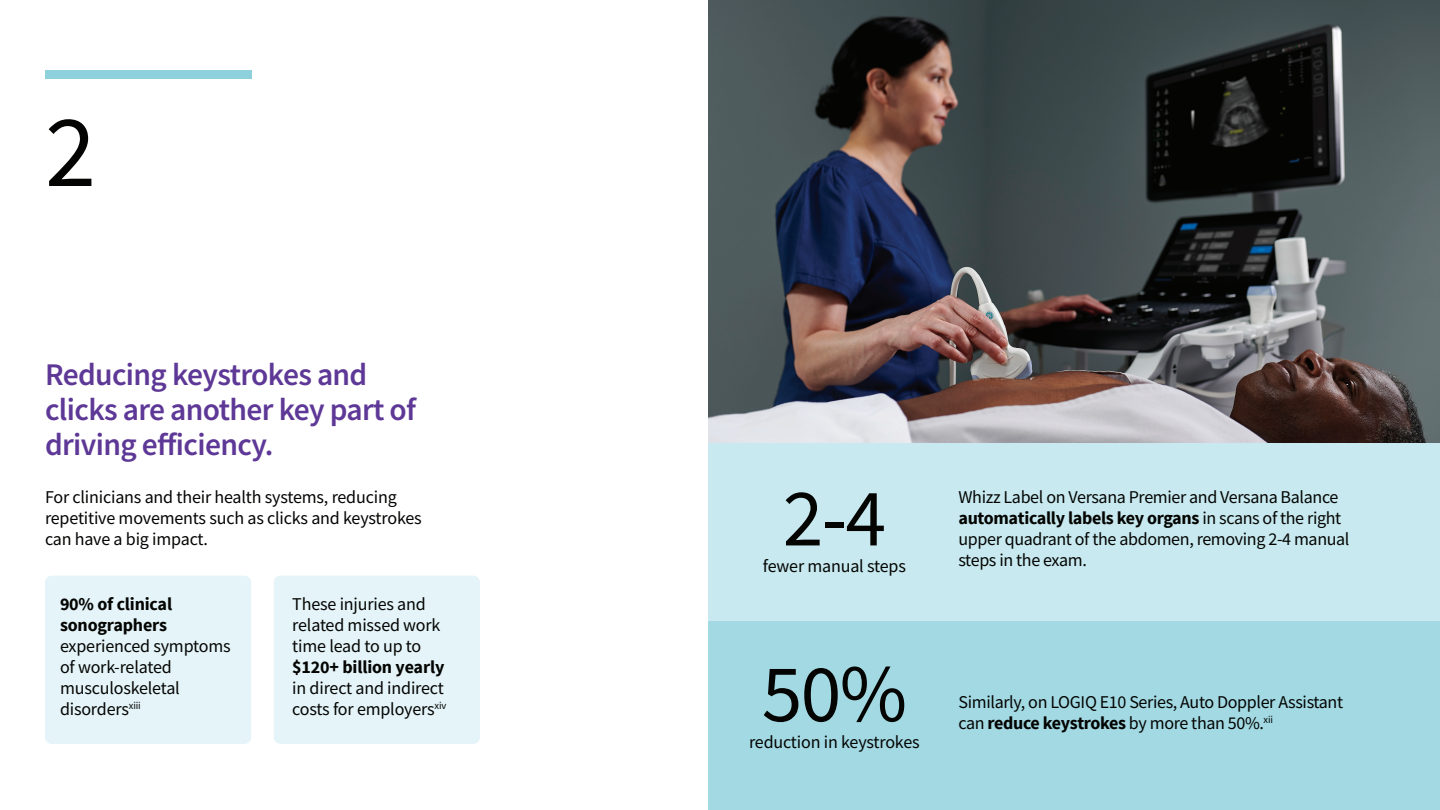
<style>
.page{position:relative;width:1440px;height:810px;background:#fff}
.page>*{position:absolute;margin:0;border:0;box-sizing:border-box;transform-origin:0 0}
.t1{font:102.75px "Source Sans Pro";color:#040503}
.t2{font:81.75px "Source Sans Pro";color:#040503}
.t3{font:600 31.5px/35.2px "Source Sans Pro";letter-spacing:-.02em;color:#5e3896}
.t4{font:18px/21px "Source Sans Pro";letter-spacing:-.015em;color:#040503}
.t5{font:700 18px/21px "Source Sans Pro";letter-spacing:-.01em;color:#040503}
.s1{font-weight:700}
</style>
<div class="page">
<div style="left:709px;top:620px;width:731px;height:190px;background:#a2d9e3"></div>
<div style="left:45px;top:576px;width:206px;height:168px;background:#e4f4f8;border-radius:7px"></div>
<div style="left:274px;top:576px;width:206px;height:168px;background:#e4f4f8;border-radius:7px"></div>
<img style="left:709px;top:0;width:731px;height:443px">
<div style="left:709px;top:443px;width:731px;height:177px;background:#c7e9ef"></div>
<div style="left:45px;top:71px;width:206px;height:8px;background:#8ed1dc"></div>
<h1 class="t1" style="left:45px;top:87px;width:53px">2</h1>
<h3 class="t3" style="left:45px;top:357px;width:373px">Reducing keystrokes and clicks are another key part of driving efficiency.</h3>
<p class="t4" style="left:45px;top:487px;width:378px">For clinicians and their health systems, reducing repetitive movements such as clicks and keystrokes can have a big impact.</p>
<p class="t5" style="left:60px;top:594px;width:114px">90% of clinical sonographers</p>
<p class="t4" style="left:60px;top:635px;width:172px">experienced symptoms of work-related musculoskeletal disorders<sup>xiii</sup></p>
<p class="t4" style="left:292px;top:593px;width:150px">These injuries and related missed work time lead to up to</p>
<p class="t5" style="left:292px;top:657px;width:154px">$120+ billion yearly</p>
<p class="t4" style="left:292px;top:677px;width:156px">in direct and indirect costs for employers<sup>xiv</sup></p>
<h2 class="t2" style="left:783px;top:466px;width:105px">2-4</h2>
<p class="t4" style="left:763px;top:556px;width:145px">fewer manual steps</p>
<h2 class="t2" style="left:762px;top:642px;width:147px">50%</h2>
<p class="t4" style="left:749px;top:731px;width:172px">reduction in keystrokes</p>
<p class="t4" style="left:958px;top:487px;width:393px">Whizz Label on Versana Premier and Versana Balance <span class="s1">automatically labels key organs</span> in scans of the right upper quadrant of the abdomen, removing 2-4 manual steps in the exam.</p>
<p class="t4" style="left:958px;top:692px;width:386px">Similarly, on LOGIQ E10 Series, Auto Doppler Assistant can <span class="s1">reduce keystrokes</span> by more than 50%.<sup>xii</sup></p>
</div>
